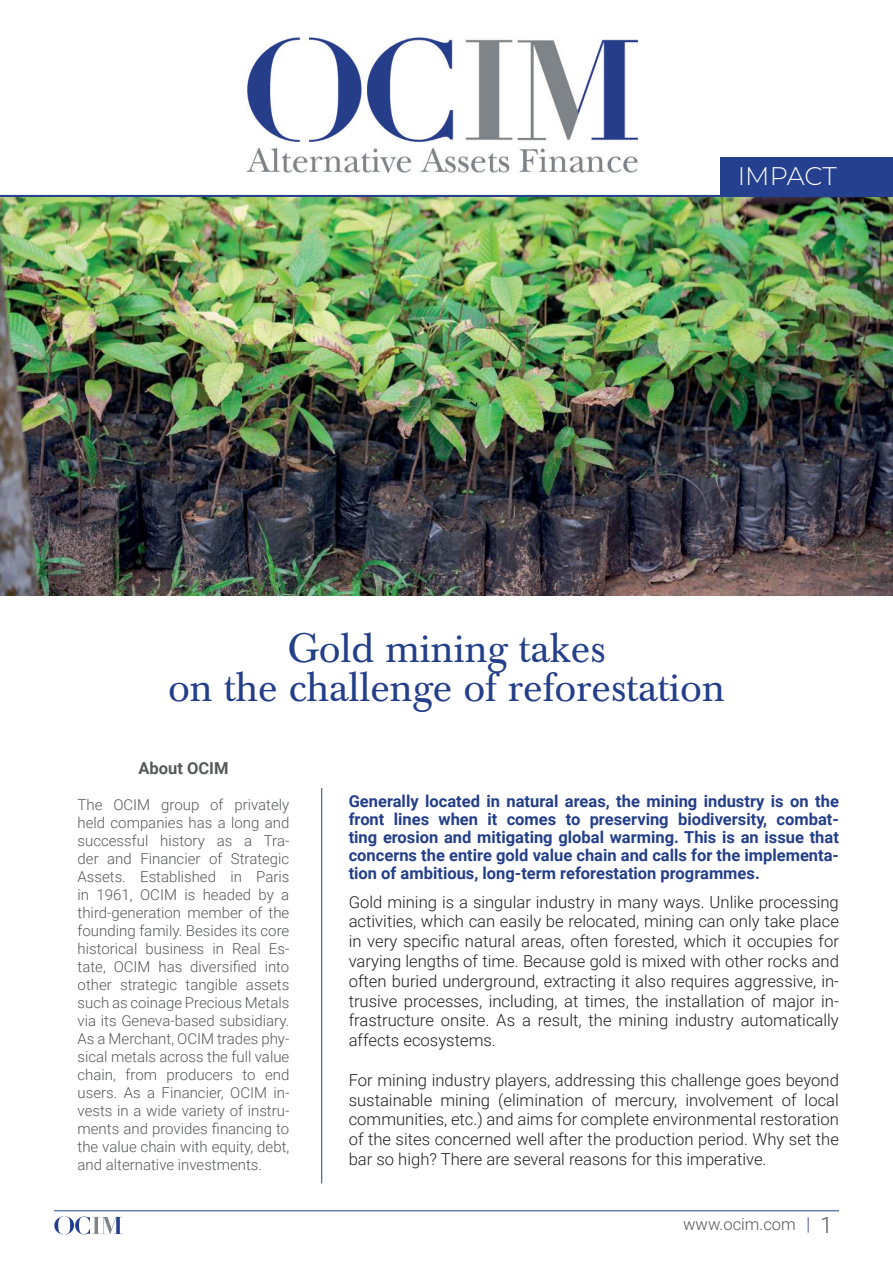
<style>
.page{position:relative;width:893px;height:1263px;background:#fff}
.page>*{position:absolute;margin:0;border:0;box-sizing:border-box;transform-origin:0 0}
.t1{font:40.5px/39px "Baskerville BE";color:#243f8a;text-align:center}
.t2{font:300 25.5px "Montserrat";letter-spacing:-.01em;color:#fff}
.t3{font:300 16.5px/19.8px "Roboto";color:#221f1f;text-align:justify}
.t4{font:700 16.5px/18px "Roboto";color:#243f8a;text-align:justify}
.t5{font:300 16.5px "Roboto";color:#57585a}
.t6{font:700 16.5px "Roboto";color:#57585a}
.t7{font:300 15px/18px "Roboto";color:#57585a;text-align:justify}
.s1{font-size:22.5px}
</style>
<div class="page">
<svg style="left:808px;top:1217px;width:1px;height:15px"></svg>
<svg style="left:54px;top:1216px;width:68px;height:18px"></svg>
<hr style="left:54px;top:1210px;width:785px;height:1px;background:#24408e">
<img style="left:246px;top:37px;width:393px;height:136px">
<hr style="left:0;top:195px;width:893px;height:3px;background:#24408e">
<div style="left:721px;top:157px;width:172px;height:39px;background:#24408e"></div>
<img style="left:0;top:198px;width:893px;height:397px">
<hr style="left:321px;top:788px;width:1px;height:395px;background:#24408e">
<h2 class="t2" style="left:738px;top:166px;width:101px">IMPACT</h2>
<h1 class="t1" style="left:168px;top:633px;width:558px">Gold mining takes<br>on the challenge of reforestation</h1>
<p class="t6" style="left:138px;top:761px;width:92px">About OCIM</p>
<p class="t7" style="left:78px;top:795px;width:213px">The OCIM group of privately held companies has a long and successful history as a Tra&shy;der and Financier of Strategic Assets. Established in Paris in 1961, OCIM is headed by a third-generation member of the founding family. Besides its core historical business in Real Es&shy;tate, OCIM has diversi昀椀ed into other strategic tangible assets such as coinage Precious Metals via its Geneva-based subsidiary.<br>As a Merchant, OCIM trades phy&shy;sical metals across the full value chain, from producers to end users. As a Financier, OCIM in&shy;vests in a wide variety of instru&shy;ments and provides 昀椀nancing to the value chain with equity, debt, and alternative investments.</p>
<p class="t4" style="left:349px;top:793px;width:492px">Generally located in natural areas, the mining industry is on the front lines when it comes to preserving biodiversity, combat&shy;ting erosion and mitigating global warming. This is an issue that concerns the entire gold value chain and calls for the implementa&shy;tion of ambitious, long-term reforestation programmes.</p>
<p class="t3" style="left:349px;top:893px;width:492px">Gold mining is a singular industry in many ways. Unlike processing activities, which can easily be relocated, mining can only take place in very speci昀椀c natural areas, often forested, which it occupies for varying lengths of time. Because gold is mixed with other rocks and often buried underground, extracting it also requires aggressive, in&shy;trusive processes, including, at times, the installation of major in&shy;frastructure onsite. As a result, the mining industry automatically affects ecosystems.</p>
<p class="t3" style="left:349px;top:1071px;width:492px">For mining industry players, addressing this challenge goes beyond sustainable mining (elimination of mercury, involvement of local communities, etc.) and aims for complete environmental restoration of the sites concerned well after the production period. Why set the bar so high? There are several reasons for this imperative.</p>
<p class="t5" style="left:683px;top:1214px;width:151px">www.ocim.com <span class="s1">1</span></p>
</div>
